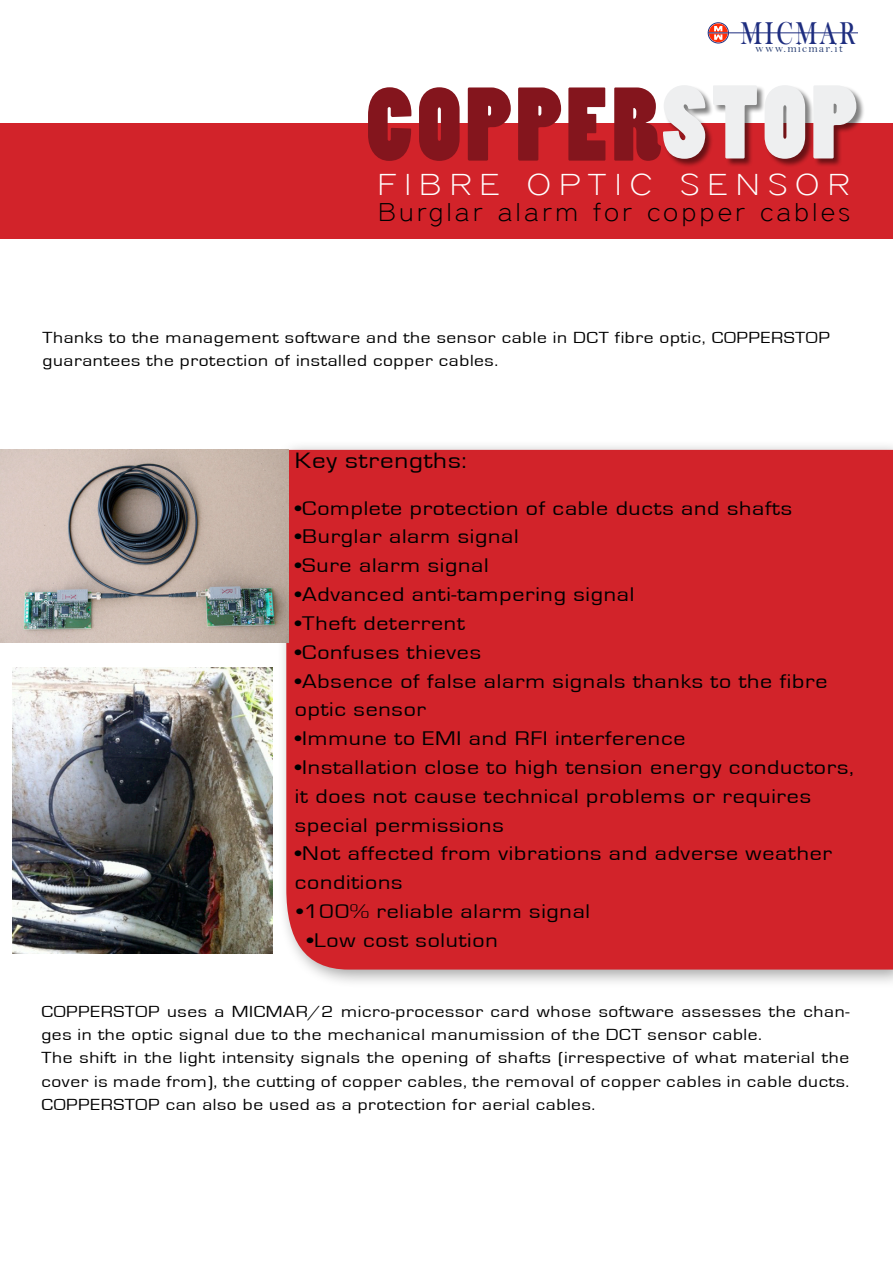
<style>
.page{position:relative;width:893px;height:1263px;background:#fff}
.page>*{position:absolute;margin:0;border:0;box-sizing:border-box;transform-origin:0 0}
.t1{font:97.5px "Poplar Std";letter-spacing:.05em;color:#84151d}
.t2{font:32.4px "Bask Old Face";letter-spacing:.11em;color:#1e2d7f;scale:.76 1}
.t3{font:100 30px "District";letter-spacing:.21em;color:#fff;scale:1.25 1}
.t4{font:100 25.5px "District";letter-spacing:.09em;color:#000;scale:1.18 1}
.t5{font:22.95px "Eurostile";letter-spacing:.03em;color:#000;scale:1.18 1}
.t6{font:20.4px "Eurostile";letter-spacing:.03em;color:#000;scale:1.18 1}
.t7{font:16.65px/23.4px "Eurostile";letter-spacing:.03em;color:#000;scale:1.18 1}
.t8{font:12px "Bell";letter-spacing:.1em;color:#2a4073}
.s1{color:#eeeff0}
</style>
<div class="page">
<div style="left:0;top:123px;width:893px;height:116px;background:#d2232a"></div>
<div style="left:663px;top:86px;width:203px;height:82px;background:#000;opacity:.5"></div>
<div style="left:276px;top:440px;width:617px;height:548px;background:#000;opacity:.35"></div>
<div style="left:286px;top:450px;width:607px;height:519px;background:#d2232a"></div>
<div style="left:708px;top:22px;width:21px;height:21px;border:1px solid #1e2d7f;border-radius:50%"></div>
<hr style="left:708px;top:33px;width:150px;height:1px;background:#1e2d7f">
<svg style="left:709px;top:23px;width:19px;height:19px"></svg>
<img style="left:0;top:450px;width:288px;height:192px">
<img style="left:13px;top:668px;width:259px;height:286px">
<p class="t2" style="left:740px;top:15px;width:153px">MICMAR</p>
<p class="t8" style="left:755px;top:41px;width:89px">www.micmar.it</p>
<p class="t1" style="left:367px;top:71px;width:492px">COPPER<span class="s1">STOP</span></p>
<p class="t3" style="left:377px;top:168px;width:379px">FIBRE OPTIC SENSOR</p>
<p class="t4" style="left:378px;top:197px;width:402px">Burglar alarm for copper cables</p>
<p class="t7" style="left:43px;top:326px;width:669px">Thanks to the management software and the sensor cable in DCT fibre optic, COPPERSTOP guarantees the protection of installed copper cables.</p>
<p class="t5" style="left:295px;top:448px;width:147px">Key strengths:</p>
<p class="t6" style="left:295px;top:497px;width:423px">•Complete protection of cable ducts and shafts</p>
<p class="t6" style="left:295px;top:526px;width:191px">•Burglar alarm signal</p>
<p class="t6" style="left:295px;top:555px;width:166px">•Sure alarm signal</p>
<p class="t6" style="left:295px;top:583px;width:289px">•Advanced anti-tampering signal</p>
<p class="t6" style="left:295px;top:612px;width:145px">•Theft deterrent</p>
<p class="t6" style="left:295px;top:641px;width:159px">•Confuses thieves</p>
<p class="t6" style="left:295px;top:670px;width:453px">•Absence of false alarm signals thanks to the fibre</p>
<p class="t6" style="left:295px;top:699px;width:113px">optic sensor</p>
<p class="t6" style="left:295px;top:727px;width:332px">•Immune to EMI and RFI interference</p>
<p class="t6" style="left:295px;top:756px;width:475px">•Installation close to high tension energy conductors,</p>
<p class="t6" style="left:295px;top:785px;width:439px">it does not cause technical problems or requires</p>
<p class="t6" style="left:295px;top:814px;width:179px">special permissions</p>
<p class="t6" style="left:295px;top:843px;width:457px">•Not affected from vibrations and adverse weather</p>
<p class="t6" style="left:295px;top:871px;width:93px">conditions</p>
<p class="t6" style="left:296px;top:900px;width:250px">•100% reliable alarm signal</p>
<p class="t6" style="left:307px;top:929px;width:163px">•Low cost solution</p>
<p class="t7" style="left:41px;top:1000px;width:686px">COPPERSTOP uses a MICMAR/2 micro-processor card whose software assesses the chan&shy;ges in the optic signal due to the mechanical manumission of the DCT sensor cable.</p>
<p class="t7" style="left:41px;top:1046px;width:686px">The shift in the light intensity signals the opening of shafts (irrespective of what material the cover is made from), the cutting of copper cables, the removal of copper cables in cable ducts.</p>
<p class="t7" style="left:41px;top:1093px;width:471px">COPPERSTOP can also be used as a protection for aerial cables.</p>
</div>
